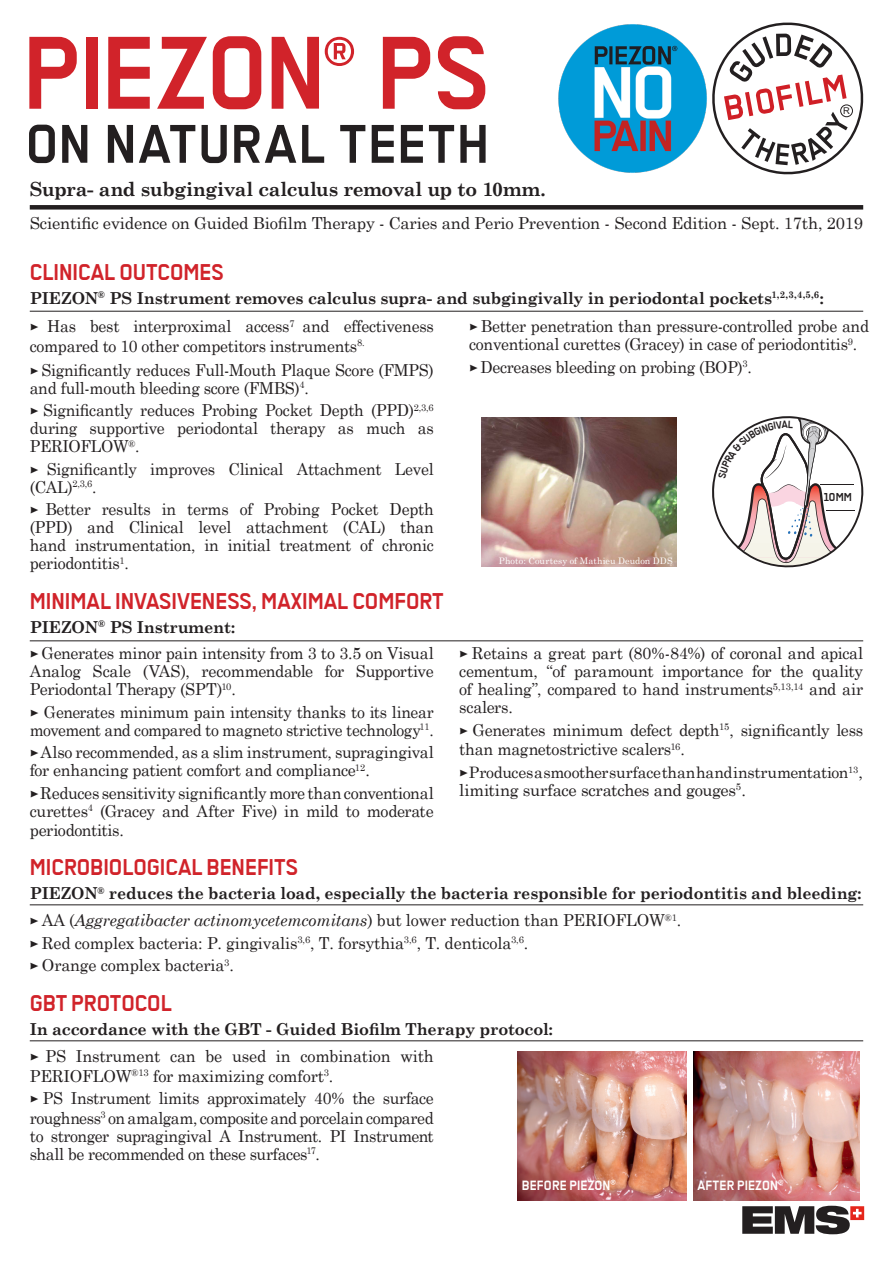
<style>
.page{position:relative;width:893px;height:1263px;background:#fff}
.page>*{position:absolute;margin:0;border:0;box-sizing:border-box;transform-origin:0 0}
._04_ZTitel_TB_35pt_4{font:700 116.1px "Transbold Neue Euro";letter-spacing:-.01em;color:#d1232a}
._04_ZTitel_TB_35pt_4-2{font:700 61.2px "Transbold Neue Euro";letter-spacing:.025em;color:#231f20}
.t1{font:700 25.5px "Transbold Neue Euro";color:#d1232a}
.t2{font:700 19.5px "Century Schoolbook";letter-spacing:-.02em;color:#231f20}
.t3{font:16.5px/18px "Century Schoolbook";letter-spacing:-.015em;color:#231f20}
.t4{font:16.5px/18px "Century Schoolbook";letter-spacing:-.015em;color:#231f20;scale:.96 1}
.t5{font:700 16.5px "Century Schoolbook";letter-spacing:-.01em;color:#231f20}
.t6{font:16.5px/18px "Century Schoolbook";letter-spacing:-.015em;color:#231f20;scale:.95 1}
.t7{font:italic 16.5px "Century Schoolbook";letter-spacing:-.01em;color:#231f20}
.t8{font:15.75px "Century Schoolbook";letter-spacing:-.015em;color:#231f20}
.t9{font:700 15px "Transbold Neue Euro";letter-spacing:.01em;color:#fff}
.t10{font:700 12.75px "Transbold Neue Euro";color:#231f20}
.t11{font:9.3px "Arial";color:#231f20}
.t12{font:9px "Century Schoolbook";letter-spacing:.01em;color:#fff}
.s1{font-family:"Transbold Neue Euro";font-weight:700}
.s2{font-family:"Transbold Neue Euro";font-weight:700;font-size:16.5px}
.s3{font-size:16.5px}
.s4{font-family:"Transbold Neue Euro";font-weight:700;font-style:normal}
.s5{font-style:normal}
</style>
<div class="page">
<svg style="left:742px;top:1206px;width:122px;height:28px"></svg>
<svg style="left:712px;top:23px;width:151px;height:151px"></svg>
<div style="left:840px;top:104px;width:13px;height:13px;border:1px solid #231f20;border-radius:50%"></div>
<div style="left:30px;top:205px;width:833px;height:5px;background:#231f20"></div>
<img style="left:482px;top:417px;width:194px;height:149px">
<hr style="left:30px;top:311px;width:833px;height:1px;background:#231f20">
<hr style="left:30px;top:640px;width:833px;height:1px;background:#231f20">
<hr style="left:30px;top:904px;width:833px;height:1px;background:#231f20">
<hr style="left:30px;top:1040px;width:833px;height:1px;background:#231f20">
<img style="left:518px;top:1052px;width:169px;height:148px">
<img style="left:693px;top:1052px;width:166px;height:148px">
<img style="left:558px;top:24px;width:149px;height:149px">
<svg style="left:712px;top:416px;width:151px;height:152px"></svg>
<p class="_04_ZTitel_TB_35pt_4" style="left:23px;top:10px;width:468px">PIEZON<sup>®</sup> PS</p>
<p class="_04_ZTitel_TB_35pt_4-2" style="left:26px;top:111px;width:465px">ON NATURAL TEETH</p>
<p class="t2" style="left:30px;top:174px;width:517px">Supra- and subgingival calculus removal up to 10mm.</p>
<p class="t11" style="left:843px;top:104px;width:8px">R</p>
<p class="t3" style="left:30px;top:213px;width:835px">Scientific evidence on Guided Biofilm Therapy - Caries and Perio Prevention - Second Edition - Sept. 17th, 2019</p>
<p class="t1" style="left:30px;top:258px;width:195px">CLINICAL OUTCOMES</p>
<p class="t5" style="left:30px;top:285px;width:796px">PIEZON<sup>®</sup> PS Instrument removes calculus supra- and subgingivally in periodontal pockets<sup>1,2,3,4,5,6</sup>:</p>
<p class="t4" style="left:30px;top:315px;width:422px;line-height:19.5px"><span class="s1">•</span> Has best interproximal access<sup>7</sup> and effectiveness compared to 10 other competitors instruments<sup>8.</sup></p>
<p class="t4" style="left:30px;top:359px;width:422px"><span class="s1">•</span> Significantly reduces Full-Mouth Plaque Score (FMPS) and full-mouth bleeding score (FMBS)<sup>4</sup>.</p>
<p class="t4" style="left:30px;top:400px;width:422px;text-align:justify"><span class="s1">•</span> Significantly reduces Probing Pocket Depth (PPD)<sup>2,3,6 </sup>during supportive periodontal therapy as much as PERIOFLOW<sup>®</sup>.</p>
<p class="t4" style="left:30px;top:458px;width:422px"><span class="s1">•</span> Significantly improves Clinical Attachment Level (CAL)<sup>2,3,6</sup>.</p>
<p class="t4" style="left:30px;top:499px;width:422px;text-align:justify"><span class="s1">•</span> Better results in terms of Probing Pocket Depth (PPD) and Clinical level attachment (CAL) than hand instrumentation, in initial treatment of chronic periodontitis<sup>1</sup>.</p>
<p class="t1" style="left:30px;top:587px;width:416px">MINIMAL INVASIVENESS, MAXIMAL COMFORT</p>
<p class="t5" style="left:30px;top:614px;width:207px">PIEZON<sup>®</sup> PS Instrument:</p>
<p class="t3" style="left:30px;top:643px;width:405px;text-align:justify"><span class="s1">•</span> Generates minor pain intensity from 3 to 3.5 on Visual Analog Scale (VAS), recommendable for Supportive Periodontal Therapy (SPT)<sup>10</sup>.</p>
<p class="t6" style="left:30px;top:701px;width:427px"><span class="s1">•</span> Generates minimum pain intensity thanks to its linear movement and compared to magneto strictive technology<sup>11</sup>.</p>
<p class="t3" style="left:30px;top:742px;width:405px"><span class="s1">•</span> Also recommended, as a slim instrument, supragingival for enhancing patient comfort and compliance<sup>12</sup>.</p>
<p class="t3" style="left:30px;top:782px;width:405px"><span class="s1">•</span> Reduces sensitivity significantly more than conventional curettes<sup>4</sup> (Gracey and After Five) in mild to moderate</p>
<p class="t3" style="left:30px;top:820px;width:96px">periodontitis.</p>
<p class="t4" style="left:469px;top:316px;width:418px"><span class="s1">•</span> Better penetration than pressure-controlled probe and conventional curettes (Gracey) in case of periodontitis<sup>9</sup>.</p>
<p class="t4" style="left:469px;top:356px;width:296px"><span class="s1">•</span> Decreases bleeding on probing (BOP)<sup>3</sup>.</p>
<p class="t12" style="left:499px;top:553px;width:175px">Photo: Courtesy of Mathieu Deudon DDS</p>
<p class="t10" style="left:824px;top:490px;width:30px">10MM</p>
<p class="t3" style="left:459px;top:643px;width:405px;text-align:justify"><span class="s1">•</span> Retains a great part (80%-84%) of coronal and apical cementum, “of paramount importance for the quality of healing”, compared to hand instruments<sup>5,13,14</sup> and air scalers.</p>
<p class="t3" style="left:459px;top:719px;width:405px;line-height:19.5px"><span class="s1">•</span> Generates minimum defect depth<sup>15</sup>, significantly less than magnetostrictive scalers<sup>16</sup>.</p>
<p class="t8" style="left:459px;top:759px;width:405px"><span class="s2">•</span> Produces a smoother surface than hand instrumentation<sup>13</sup><span class="s3">,</span></p>
<p class="t3" style="left:459px;top:779px;width:288px">limiting surface scratches and gouges<sup>5</sup>.</p>
<p class="t1" style="left:30px;top:854px;width:270px">MICROBIOLOGICAL BENEFITS</p>
<p class="t5" style="left:30px;top:881px;width:833px">PIEZON<sup>®</sup> reduces the bacteria load, especially the bacteria responsible for periodontitis and bleeding:</p>
<p class="t7" style="left:30px;top:908px;width:653px"><span class="s4">•</span> <span class="s5">AA (</span>Aggregatibacter actinomycetemcomitans<span class="s5">) but lower reduction than PERIOFLOW</span><sup>®1</sup><span class="s5">.</span></p>
<p class="t3" style="left:30px;top:932px;width:500px"><span class="s1">•</span> Red complex bacteria: P. gingivalis<sup>3,6</sup>, T. forsythia<sup>3,6</sup>, T. denticola<sup>3,6</sup>.</p>
<p class="t3" style="left:30px;top:955px;width:206px"><span class="s1">•</span> Orange complex bacteria<sup>3</sup>.</p>
<p class="t1" style="left:30px;top:989px;width:144px">GBT PROTOCOL</p>
<p class="t5" style="left:30px;top:1016px;width:525px">In accordance with the GBT - Guided Biofilm Therapy protocol:</p>
<p class="t3" style="left:30px;top:1045px;width:405px;line-height:19.5px"><span class="s1">•</span> PS Instrument can be used in combination with<br>PERIOFLOW<sup>®13</sup> for maximizing comfort<sup>3</sup>.</p>
<p class="t4" style="left:30px;top:1087px;width:422px;line-height:19.5px"><span class="s1">•</span> PS Instrument limits approximately 40% the surface roughness<sup>3</sup> on amalgam, composite and porcelain compared</p>
<p class="t4" style="left:30px;top:1125px;width:422px">to stronger supragingival A Instrument. PI Instrument shall be recommended on these surfaces<sup>17</sup>.</p>
<p class="t9" style="left:522px;top:1178px;width:96px">BEFORE PIEZON<sup>®</sup></p>
<p class="t9" style="left:698px;top:1178px;width:88px">AFTER PIEZON<sup>®</sup></p>
</div>
